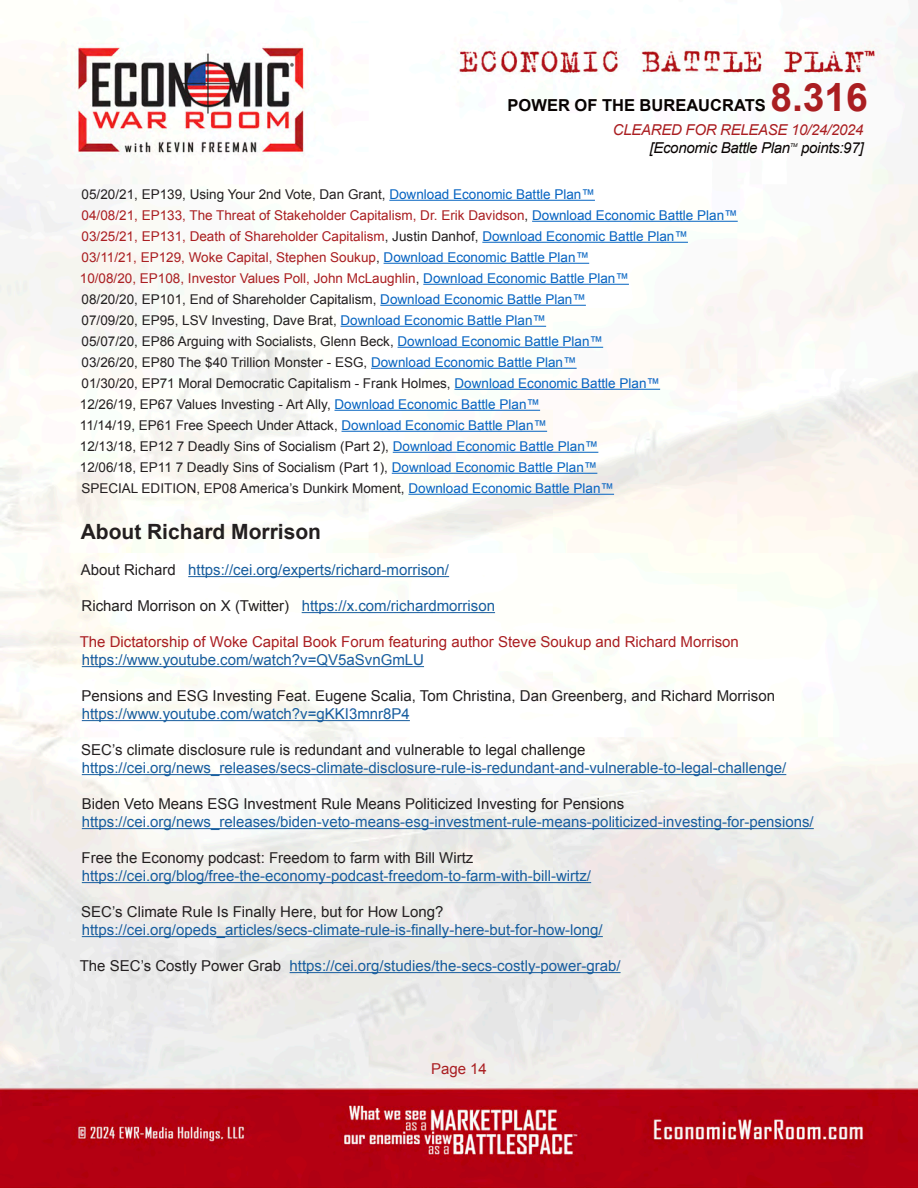
<style>
.page{position:relative;width:918px;height:1188px;background:#fff}
.page>*{position:absolute;margin:0;border:0;box-sizing:border-box;transform-origin:0 0}
.t1{font:700 39px "Arial";color:#aa1e21}
.t2{font:700 21px "Arial";color:#231f20}
.t3{font:700 16.5px "Arial";color:#080302}
.t4{font:15px "Arial";color:#175d9e}
.t5{font:15px "Arial";color:#231f20}
.t6{font:15px "Arial";color:#aa1e21}
.t7{font:italic 15px "Arial";letter-spacing:-.02em;color:#080302}
.t8{font:italic 15px "Arial";letter-spacing:-.02em;color:#aa1e21}
.t9{font:13.5px "Arial";color:#231f20}
.t10{font:13.5px "Arial";color:#aa1e21}
.t11{font:italic 5.25px "Arial";color:#080302}
.s1{color:#0563c1}
.s2{color:#231f20}
</style>
<div class="page">
<img style="left:0;top:5px;width:918px;height:1183px">
<hr style="left:389px;top:200px;width:206px;height:1px;background:#0563c1">
<hr style="left:532px;top:221px;width:206px;height:1px;background:#0563c1">
<hr style="left:482px;top:242px;width:206px;height:1px;background:#0563c1">
<hr style="left:384px;top:263px;width:205px;height:1px;background:#0563c1">
<hr style="left:423px;top:284px;width:206px;height:1px;background:#0563c1">
<hr style="left:380px;top:305px;width:206px;height:1px;background:#0563c1">
<hr style="left:341px;top:326px;width:205px;height:1px;background:#0563c1">
<hr style="left:398px;top:347px;width:205px;height:1px;background:#0563c1">
<hr style="left:371px;top:368px;width:206px;height:1px;background:#0563c1">
<hr style="left:455px;top:389px;width:205px;height:1px;background:#0563c1">
<hr style="left:335px;top:410px;width:205px;height:1px;background:#0563c1">
<hr style="left:342px;top:431px;width:205px;height:1px;background:#0563c1">
<hr style="left:393px;top:452px;width:205px;height:1px;background:#0563c1">
<hr style="left:392px;top:473px;width:205px;height:1px;background:#0563c1">
<hr style="left:408px;top:494px;width:206px;height:1px;background:#0563c1">
<hr style="left:188px;top:576px;width:261px;height:1px;background:#175d9e">
<hr style="left:302px;top:612px;width:193px;height:1px;background:#175d9e">
<hr style="left:82px;top:666px;width:342px;height:1px;background:#175d9e">
<hr style="left:82px;top:720px;width:328px;height:1px;background:#175d9e">
<hr style="left:82px;top:774px;width:704px;height:1px;background:#175d9e">
<hr style="left:82px;top:828px;width:732px;height:1px;background:#175d9e">
<hr style="left:82px;top:882px;width:509px;height:1px;background:#175d9e">
<hr style="left:82px;top:936px;width:521px;height:1px;background:#175d9e">
<hr style="left:290px;top:972px;width:331px;height:1px;background:#175d9e">
<h1 class="t1" style="left:770px;top:72px;width:99px">8.316</h1>
<p class="t8" style="left:613px;top:120px;width:252px">CLEARED FOR RELEASE 10/24/2024</p>
<p class="t7" style="left:650px;top:138px;width:142px">[Economic Battle Plan</p>
<p class="t11" style="left:790px;top:141px;width:9px">TM</p>
<p class="t7" style="left:801px;top:138px;width:64px">points:97]</p>
<p class="t3" style="left:508px;top:94px;width:260px">POWER OF THE BUREAUCRATS</p>
<p class="t9" style="left:82px;top:185px;width:515px">05/20/21, EP139, Using Your 2nd Vote, Dan Grant, <span class="s1">Download Economic Battle Plan™</span></p>
<p class="t10" style="left:82px;top:206px;width:658px">04/08/21, EP133, The Threat of Stakeholder Capitalism, Dr. Erik Davidson<span class="s2">,</span> <span class="s1">Download Economic Battle Plan™</span></p>
<p class="t10" style="left:82px;top:227px;width:608px">03/25/21, EP131, Death of Shareholder Capitalism<span class="s2">, Justin Danhof,</span> <span class="s1">Download Economic Battle Plan™</span></p>
<p class="t10" style="left:82px;top:248px;width:509px">03/11/21, EP129, Woke Capital, Stephen Soukup<span class="s2">,</span> <span class="s1">Download Economic Battle Plan™</span></p>
<p class="t10" style="left:80px;top:269px;width:551px">10/08/20, EP108, Investor Values Poll, John McLaughlin<span class="s2">,</span> <span class="s1">Download Economic Battle Plan™</span></p>
<p class="t9" style="left:82px;top:290px;width:506px">08/20/20, EP101, End of Shareholder Capitalism, <span class="s1">Download Economic Battle Plan™</span></p>
<p class="t9" style="left:82px;top:311px;width:466px">07/09/20, EP95, LSV Investing, Dave Brat, <span class="s1">Download Economic Battle Plan™</span></p>
<p class="t9" style="left:82px;top:332px;width:523px">05/07/20, EP86 Arguing with Socialists, Glenn Beck, <span class="s1">Download Economic Battle Plan™</span></p>
<p class="t9" style="left:82px;top:353px;width:496px">03/26/20, EP80 The $40 Trillion Monster - ESG, <span class="s1">Download Economic Battle Plan™</span></p>
<p class="t9" style="left:82px;top:374px;width:580px">01/30/20, EP71 Moral Democratic Capitalism - Frank Holmes, <span class="s1">Download Economic Battle Plan™</span></p>
<p class="t9" style="left:80px;top:395px;width:462px">12/26/19, EP67 Values Investing - Art Ally, <span class="s1">Download Economic Battle Plan™</span></p>
<p class="t9" style="left:80px;top:416px;width:469px">11/14/19, EP61 Free Speech Under Attack, <span class="s1">Download Economic Battle Plan™</span></p>
<p class="t9" style="left:80px;top:437px;width:520px">12/13/18, EP12 7 Deadly Sins of Socialism (Part 2), <span class="s1">Download Economic Battle Plan™</span></p>
<p class="t9" style="left:80px;top:458px;width:519px">12/06/18, EP11 7 Deadly Sins of Socialism (Part 1), <span class="s1">Download Economic Battle Plan™</span></p>
<p class="t9" style="left:81px;top:479px;width:534px">SPECIAL EDITION, EP08 America’s Dunkirk Moment, <span class="s1">Download Economic Battle Plan™</span></p>
<p class="t2" style="left:81px;top:518px;width:242px">About Richard Morrison</p>
<p class="t4" style="left:81px;top:560px;width:370px"><span class="s2">About Richard</span> https://cei.org/experts/richard-morrison/</p>
<p class="t4" style="left:82px;top:596px;width:415px"><span class="s2">Richard Morrison on X (Twitter)</span> https://x.com/richardmorrison</p>
<p class="t6" style="left:80px;top:632px;width:661px">The Dictatorship of Woke Capital Book Forum featuring author Steve Soukup and Richard Morrison</p>
<p class="t4" style="left:82px;top:650px;width:344px">https://www.youtube.com/watch?v=QV5aSvnGmLU</p>
<p class="t5" style="left:82px;top:686px;width:695px">Pensions and ESG Investing Feat. Eugene Scalia, Tom Christina, Dan Greenberg, and Richard Morrison</p>
<p class="t4" style="left:82px;top:704px;width:330px">https://www.youtube.com/watch?v=gKKI3mnr8P4</p>
<p class="t5" style="left:81px;top:740px;width:506px">SEC’s climate disclosure rule is redundant and vulnerable to legal challenge</p>
<p class="t4" style="left:82px;top:758px;width:706px">https://cei.org/news_releases/secs-climate-disclosure-rule-is-redundant-and-vulnerable-to-legal-challenge/</p>
<p class="t5" style="left:82px;top:794px;width:544px">Biden Veto Means ESG Investment Rule Means Politicized Investing for Pensions</p>
<p class="t4" style="left:82px;top:812px;width:733px">https://cei.org/news_releases/biden-veto-means-esg-investment-rule-means-politicized-investing-for-pensions/</p>
<p class="t5" style="left:82px;top:848px;width:393px">Free the Economy podcast: Freedom to farm with Bill Wirtz</p>
<p class="t4" style="left:82px;top:866px;width:511px">https://cei.org/blog/free-the-economy-podcast-freedom-to-farm-with-bill-wirtz/</p>
<p class="t5" style="left:81px;top:902px;width:364px">SEC’s Climate Rule Is Finally Here, but for How Long?</p>
<p class="t4" style="left:82px;top:920px;width:522px">https://cei.org/opeds_articles/secs-climate-rule-is-finally-here-but-for-how-long/</p>
<p class="t4" style="left:80px;top:956px;width:542px"><span class="s2">The SEC’s Costly Power Grab</span> https://cei.org/studies/the-secs-costly-power-grab/</p>
<p class="t6" style="left:431px;top:1059px;width:57px">Page 14</p>
</div>
